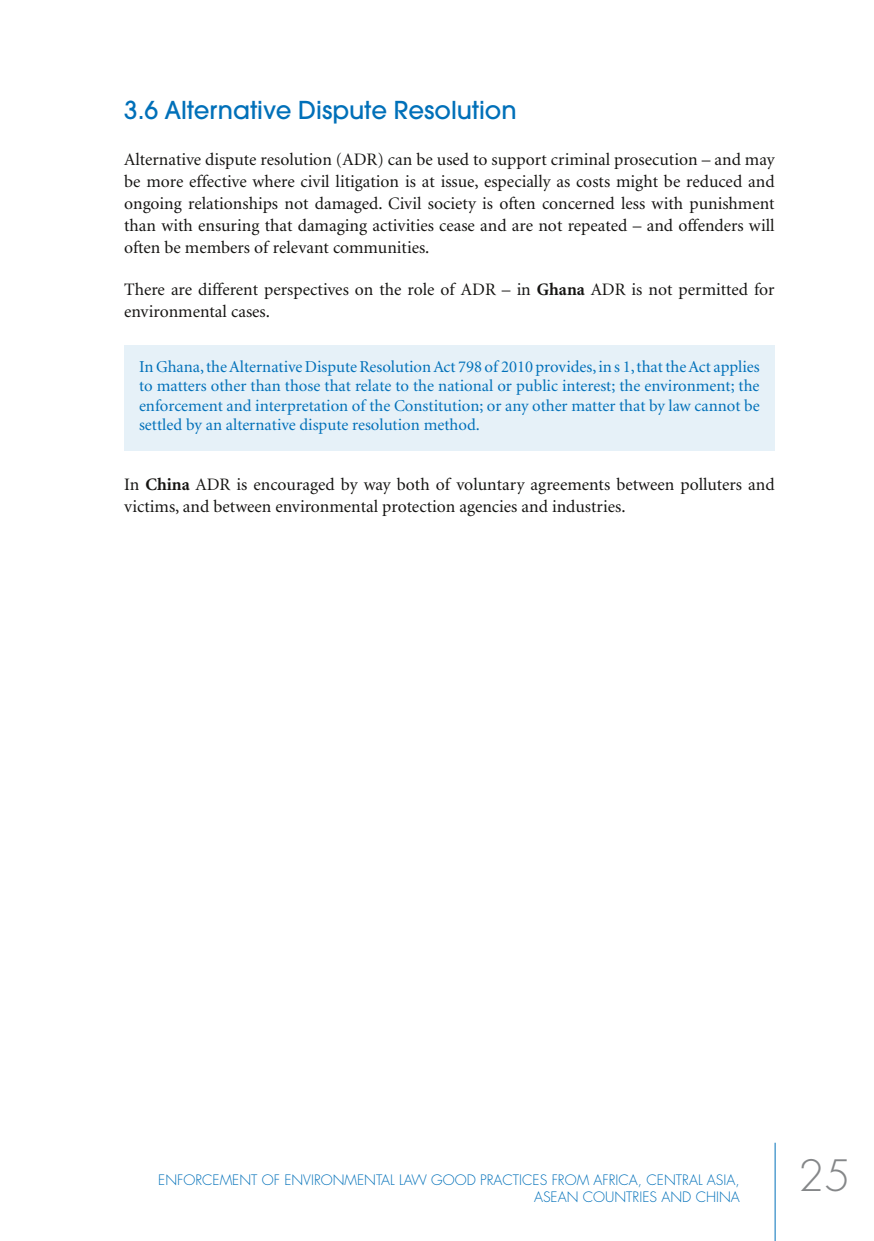
<style>
.page{position:relative;width:874px;height:1241px;background:#fff}
.page>*{position:absolute;margin:0;border:0;box-sizing:border-box;transform-origin:0 0}
.t1{font:300 42px "Futura";color:#858789}
.t2{font:500 24.5px "Avant Garde";color:#0070b9}
.t3{font:17.5px/21.9px "Minion";color:#151412}
.t4{font:16.62px/19.2px "Minion";color:#0070b9;text-align:justify}
.t5{font:300 14px/16.8px "Futura";color:#0070b9;text-align:right}
.s1{font-weight:700}
</style>
<div class="page">
<hr style="left:774px;top:1142px;width:1px;height:98px;background:#0070b9">
<div style="left:124px;top:345px;width:650px;height:105px;background:#e6f1f8"></div>
<h2 class="t2" style="left:124px;top:95px;width:394px">3.6 Alternative Dispute Resolution</h2>
<p class="t3" style="left:124px;top:149px;width:651px;text-align:justify">Alternative dispute resolution (ADR) can be used to support criminal prosecution – and may be more effective where civil litigation is at issue, especially as costs might be reduced and ongoing relationships not damaged. Civil society is often concerned less with punishment than with ensuring that damaging activities cease and are not repeated – and offenders will often be members of relevant communities.</p>
<p class="t3" style="left:124px;top:279px;width:651px">There are different perspectives on the role of ADR – in <span class="s1">Ghana</span> ADR is not permitted for environmental cases.</p>
<p class="t4" style="left:139px;top:358px;width:622px">In Ghana, the Alternative Dispute Resolution Act 798 of 2010 provides, in s 1, that the Act applies to matters other than those that relate to the national or public interest; the environment; the enforcement and interpretation of the Constitution; or any other matter that by law cannot be settled by an alternative dispute resolution method.</p>
<p class="t3" style="left:124px;top:474px;width:651px">In <span class="s1">China</span> ADR is encouraged by way both of voluntary agreements between polluters and victims, and between environmental protection agencies and industries.</p>
<p class="t5" style="left:158px;top:1171px;width:582px">ENFORCEMENT OF ENVIRONMENTAL LAW GOOD PRACTICES FROM AFRICA, CE NTRAL ASIA,<br>ASEAN COUNTRIES AND CHINA</p>
<h1 class="t1" style="left:797px;top:1148px;width:54px">25</h1>
</div>
